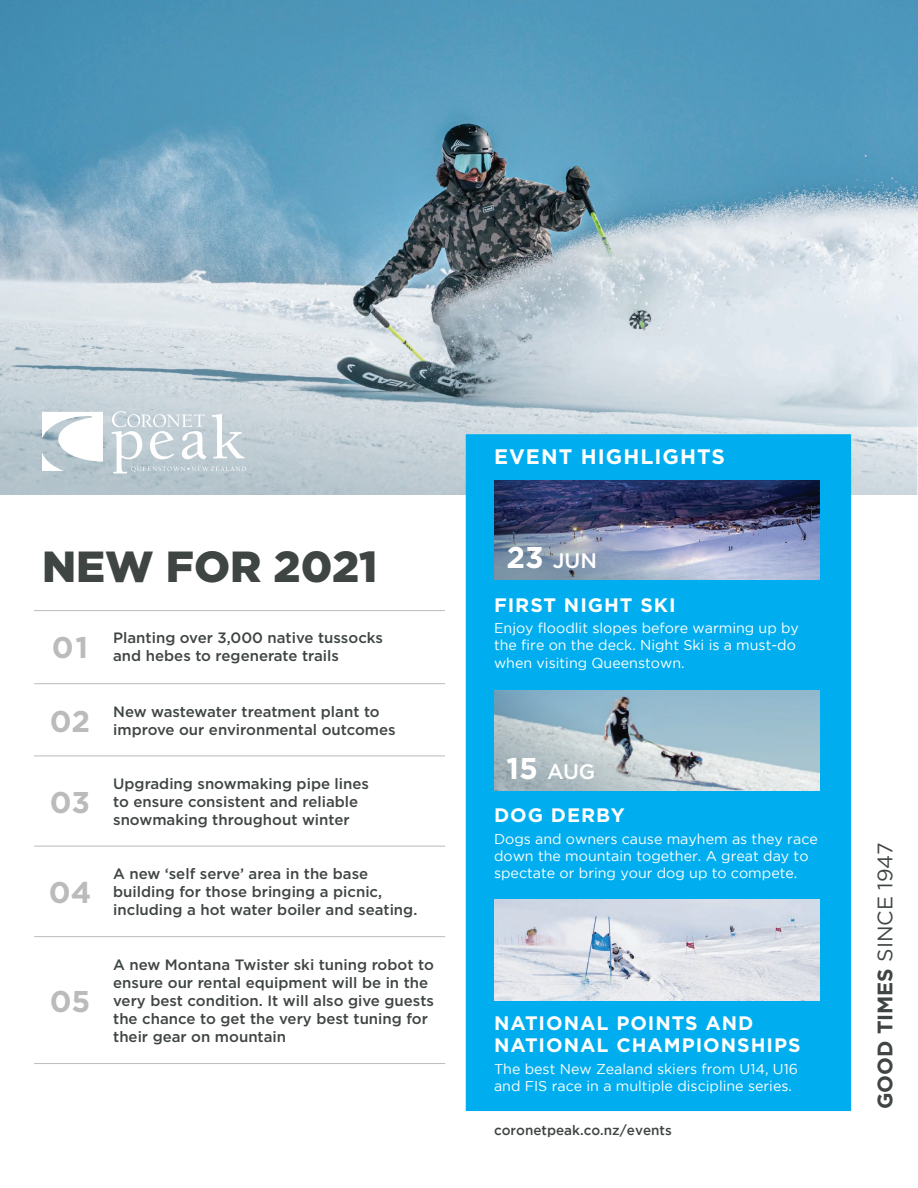
<style>
.page{position:relative;width:918px;height:1188px;background:#fff}
.page>*{position:absolute;margin:0;border:0;box-sizing:border-box;transform-origin:0 0}
.t1{font:900 43.5px "Gotham";color:#3f4543}
.t2{font:700 30px "Gotham";color:#babbba}
.t3{font:700 21px "Gotham";color:#3f4543}
.t4{font:700 21px "Gotham";letter-spacing:.05em;color:#fff}
.t5{font:500 21px "Gotham";color:#fff}
.t6{font:700 19.5px/22.5px "Gotham";letter-spacing:.05em;color:#fff}
.t7{font:500 15px/18px "Gotham";color:#3f4543}
.t8{font:14.25px/17.2px "Gotham";color:#fff}
.t9{font:500 13.5px "Gotham";color:#3f4543}
.s1{font-weight:700;font-size:30px}
.s2{font-weight:400}
</style>
<div class="page">
<hr style="left:34px;top:683px;width:411px;height:1px;background:#babbba">
<hr style="left:34px;top:846px;width:411px;height:1px;background:#babbba">
<hr style="left:34px;top:1063px;width:411px;height:1px;background:#babbba">
<hr style="left:34px;top:610px;width:411px;height:1px;background:#babbba">
<hr style="left:34px;top:756px;width:411px;height:1px;background:#babbba">
<hr style="left:34px;top:936px;width:411px;height:1px;background:#babbba">
<img style="left:0;top:0;width:918px;height:495px">
<svg style="left:0;top:227px;width:917px;height:267px;background:#bfccd4"></svg>
<div style="left:466px;top:434px;width:385px;height:677px;background:#00aeef"></div>
<svg style="left:42px;top:412px;width:61px;height:59px"></svg>
<svg style="left:112px;top:411px;width:134px;height:62px"></svg>
<img style="left:494px;top:899px;width:326px;height:102px">
<img style="left:494px;top:480px;width:326px;height:100px">
<svg style="left:494px;top:691px;width:326px;height:100px;background:#a7bdc8"></svg>
<h1 class="t1" style="left:42px;top:536px;width:337px">NEW FOR 2021</h1>
<h2 class="t2" style="left:52px;top:628px;width:38px">01</h2>
<h2 class="t2" style="left:50px;top:701px;width:42px">02</h2>
<h2 class="t2" style="left:50px;top:782px;width:42px">03</h2>
<h2 class="t2" style="left:49px;top:873px;width:44px">04</h2>
<h2 class="t2" style="left:50px;top:982px;width:42px">05</h2>
<p class="t7" style="left:113px;top:629px;width:271px">Planting over 3,000 native tussocks and hebes to regenerate trails</p>
<p class="t7" style="left:113px;top:702px;width:284px">New wastewater treatment plant to improve our environmental outcomes</p>
<p class="t7" style="left:113px;top:774px;width:257px">Upgrading snowmaking pipe lines to ensure consistent and reliable snowmaking throughout winter</p>
<p class="t7" style="left:113px;top:865px;width:306px">A new ‘self serve’ area in the base building for those bringing a picnic, including a hot water boiler and seating.</p>
<p class="t7" style="left:113px;top:956px;width:322px">A new Montana Twister ski tuning robot to ensure our rental equipment will be in the very best condition. It will also give guests the chance to get the very best tuning for their gear on mountain</p>
<h3 class="t4" style="left:494px;top:443px;width:232px">EVENT HIGHLIGHTS</h3>
<h3 class="t5" style="left:506px;top:547px;width:92px"><span class="s1">23</span> JUN</h3>
<h3 class="t6" style="left:494px;top:593px;width:183px">FIRST NIGHT SKI</h3>
<p class="t8" style="left:494px;top:619px;width:307px">Enjoy floodlit slopes before warming up by the fire on the deck. Night Ski is a must-do when visiting Queenstown.</p>
<h3 class="t5" style="left:506px;top:757px;width:90px"><span class="s1">15</span> AUG</h3>
<h3 class="t6" style="left:494px;top:804px;width:132px">DOG DERBY</h3>
<p class="t8" style="left:494px;top:830px;width:325px">Dogs and owners cause mayhem as they race down the mountain together. A great day to spectate or bring your dog up to compete.</p>
<h3 class="t6" style="left:494px;top:1011px;width:308px">NATIONAL POINTS AND<br>NATIONAL CHAMPIONSHIPS</h3>
<p class="t8" style="left:494px;top:1060px;width:306px">The best New Zealand skiers from U14, U16 and FIS race in a multiple discipline series.</p>
<p class="t9" style="left:494px;top:1122px;width:179px">coronetpeak.co.nz/events</p>
<h3 class="t3" style="left:871px;top:1109px;width:268px;rotate:-90deg">GOOD TIMES <span class="s2">SINCE 1947</span></h3>
</div>
